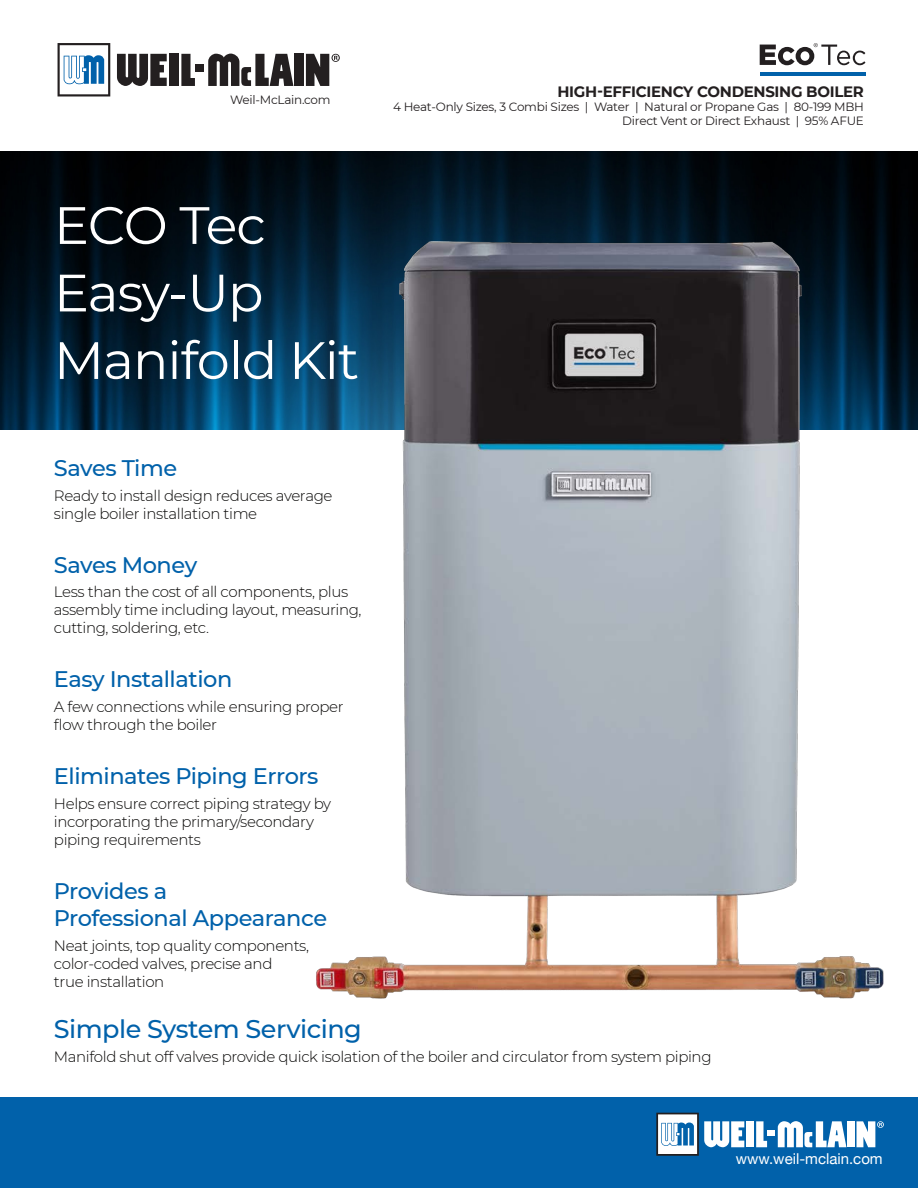
<style>
.page{position:relative;width:918px;height:1188px;background:#fff}
.page>*{position:absolute;margin:0;border:0;box-sizing:border-box;transform-origin:0 0}
.t1{font:52.5px/67.5px "Montserrat";letter-spacing:-.02em;color:#fff}
.t2{font:500 25.5px "Montserrat";letter-spacing:-.02em;color:#0161aa}
.t3{font:500 22.5px/27px "Montserrat";letter-spacing:-.02em;color:#0161aa}
.h3_body{font:300 15px/18px "Montserrat";letter-spacing:-.025em;color:#070605}
.t4{font:700 15px "Montserrat";letter-spacing:-.02em;color:#231f20}
.h2_body{font:15px "Helvetica Neue";color:#fff}
.t5{font:12px "Montserrat";letter-spacing:-.02em;color:#231f20}
</style>
<div class="page">
<img style="left:0;top:151px;width:918px;height:279px">
<img style="left:306px;top:234px;width:587px;height:765px">
<svg style="left:58px;top:43px;width:52px;height:53px"></svg>
<svg style="left:117px;top:54px;width:50px;height:32px"></svg>
<div style="left:169px;top:54px;width:10px;height:32px;background:#231f20"></div>
<div style="left:295px;top:54px;width:9px;height:32px;background:#231f20"></div>
<div style="left:196px;top:64px;width:8px;height:8px;background:#231f20"></div>
<svg style="left:181px;top:54px;width:14px;height:32px"></svg>
<svg style="left:208px;top:54px;width:85px;height:32px"></svg>
<svg style="left:306px;top:54px;width:34px;height:32px"></svg>
<hr style="left:760px;top:72px;width:105px;height:4px;background:#0161aa">
<svg style="left:760px;top:43px;width:106px;height:22px"></svg>
<div style="left:0;top:1097px;width:918px;height:91px;background:#0161aa"></div>
<svg style="left:656px;top:1113px;width:88px;height:43px"></svg>
<div style="left:746px;top:1121px;width:8px;height:26px;background:#fff"></div>
<div style="left:847px;top:1121px;width:8px;height:26px;background:#fff"></div>
<div style="left:768px;top:1130px;width:7px;height:6px;background:#fff"></div>
<svg style="left:756px;top:1121px;width:11px;height:26px"></svg>
<svg style="left:778px;top:1121px;width:68px;height:26px"></svg>
<svg style="left:857px;top:1121px;width:27px;height:26px"></svg>
<p class="t5" style="left:230px;top:92px;width:102px">Weil-McLain.com</p>
<p class="t1" style="left:54px;top:190px;width:307px">ECO Tec<br>Easy-Up<br>Manifold Kit</p>
<p class="t4" style="left:558px;top:80px;width:308px">HIGH-EFFICIENCY CONDENSING BOILER</p>
<p class="t5" style="left:393px;top:98px;width:472px">4 Heat-Only Sizes, 3 Combi Sizes | Water | Natural or Propane Gas | 80-199 MBH</p>
<p class="t5" style="left:622px;top:113px;width:243px">Direct Vent or Direct Exhaust | 95% AFUE</p>
<p class="t3" style="left:54px;top:453px;width:125px">Saves Time</p>
<p class="h3_body" style="left:54px;top:486px;width:280px">Ready to install design reduces average single boiler installation time</p>
<p class="t3" style="left:54px;top:550px;width:145px">Saves Money</p>
<p class="h3_body" style="left:54px;top:583px;width:309px">Less than the cost of all components, plus assembly time including layout, measuring, cutting, soldering, etc.</p>
<p class="t3" style="left:54px;top:665px;width:180px">Easy Installation</p>
<p class="h3_body" style="left:54px;top:697px;width:291px">A few connections while ensuring proper flow through the boiler</p>
<p class="t3" style="left:54px;top:762px;width:266px">Eliminates Piping Errors</p>
<p class="h3_body" style="left:54px;top:794px;width:279px">Helps ensure correct piping strategy by incorporating the primary/secondary piping requirements</p>
<p class="t3" style="left:54px;top:876px;width:275px">Provides a<br>Professional Appearance</p>
<p class="h3_body" style="left:54px;top:936px;width:257px">Neat joints, top quality components, color-coded valves, precise and<br>true installation</p>
<p class="t2" style="left:54px;top:1011px;width:309px">Simple System Servicing</p>
<p class="h3_body" style="left:54px;top:1047px;width:659px">Manifold shut off valves provide quick isolation of the boiler and circulator from system piping</p>
<p class="h2_body" style="left:736px;top:1148px;width:148px">www.weil-mclain.com</p>
</div>
